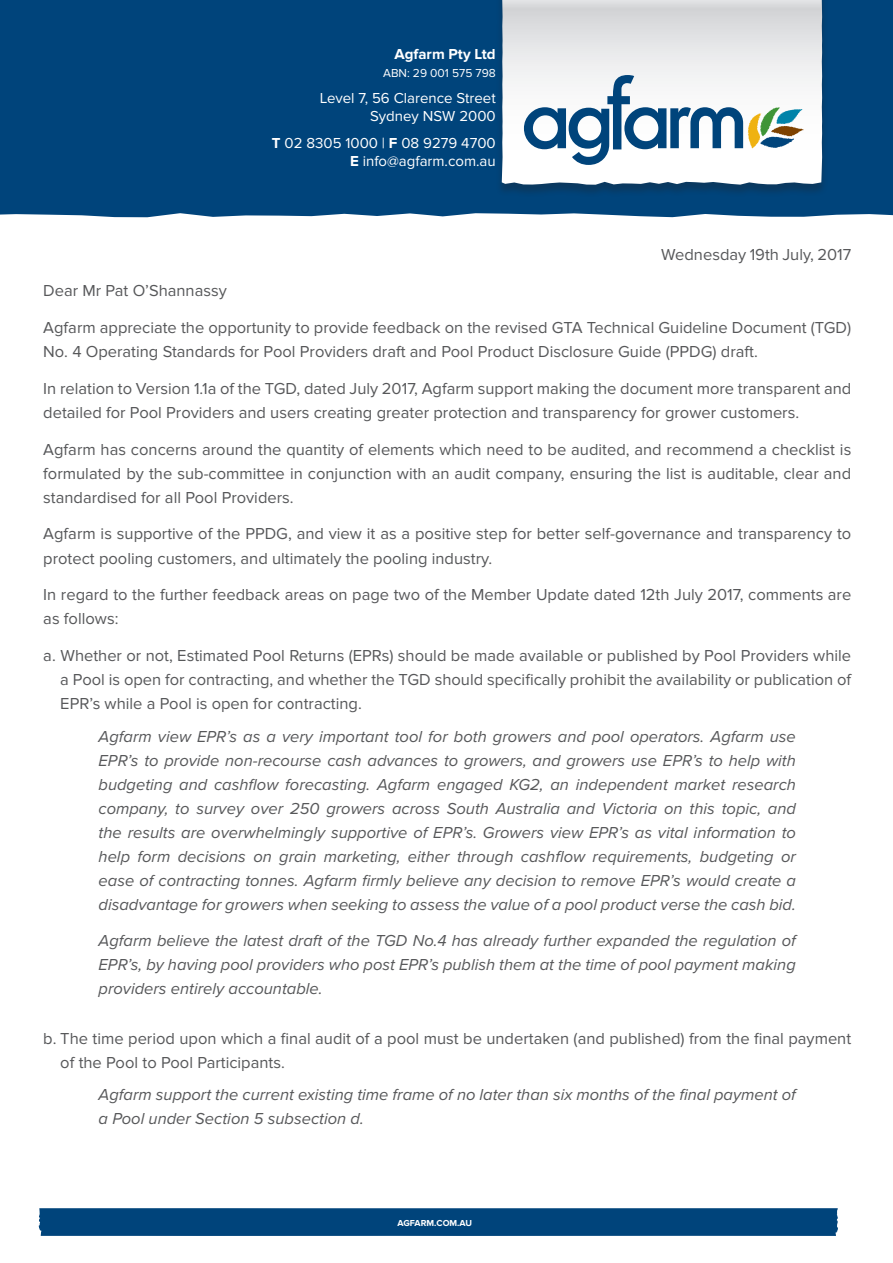
<style>
.page{position:relative;width:893px;height:1263px;background:#fff}
.page>*{position:absolute;margin:0;border:0;box-sizing:border-box;transform-origin:0 0}
.Body{font:16.5px/24px "Proxima Nova";color:#57585a}
.Body_indent{font:italic 16.5px/24px "Proxima Nova";color:#57585a;text-align:justify}
.t1{font:15px/18px "Proxima Nova";color:#fff;text-align:right}
.t2{font:700 15px "Proxima Nova";color:#fff}
.t3{font:12px "Proxima Nova";color:#fff}
.t4{font:700 9px "Proxima Nova";color:#fff}
.s1{font-weight:700}
</style>
<div class="page">
<div style="left:0;top:0;width:893px;height:217px;background:#00447b"></div>
<div style="left:496px;top:0;width:332px;height:197px;background:#231f20;opacity:.3"></div>
<svg style="left:502px;top:0;width:320px;height:185px"></svg>
<svg style="left:524px;top:75px;width:280px;height:90px"></svg>
<svg style="left:38px;top:1208px;width:800px;height:28px;background:#04477d"></svg>
<p class="t2" style="left:394px;top:45px;width:103px">Agfarm Pty Ltd</p>
<p class="t3" style="left:383px;top:66px;width:114px">ABN: 29 001 575 798</p>
<p class="t1" style="left:320px;top:89px;width:178px">Level 7, 56 Clarence Street<br>Sydney NSW 2000</p>
<p class="t1" style="left:272px;top:134px;width:225px"><span class="s1">T</span> 02 8305 1000 | <span class="s1">F</span> 08 9279 4700<br><span class="s1">E</span> info@agfarm.com.au</p>
<p class="Body" style="left:661px;top:242px;width:192px">Wednesday 19th July, 2017</p>
<p class="Body" style="left:43px;top:279px;width:185px">Dear Mr Pat O’Shannassy</p>
<p class="Body" style="left:43px;top:316px;width:809px">Agfarm appreciate the opportunity to provide feedback on the revised GTA Technical Guideline Document (TGD)<br>No. 4 Operating Standards for Pool Providers draft and Pool Product Disclosure Guide (PPDG) draft.</p>
<p class="Body" style="left:43px;top:377px;width:809px">In relation to Version 1.1a of the TGD, dated July 2017, Agfarm support making the document more transparent and detailed for Pool Providers and users creating greater protection and transparency for grower customers.</p>
<p class="Body" style="left:43px;top:437px;width:809px;text-align:justify">Agfarm has concerns around the quantity of elements which need to be audited, and recommend a checklist is formulated by the sub-committee in conjunction with an audit company, ensuring the list is auditable, clear and standardised for all Pool Providers.</p>
<p class="Body" style="left:43px;top:522px;width:809px">Agfarm is supportive of the PPDG, and view it as a positive step for better self-governance and transparency to protect pooling customers, and ultimately the pooling industry.</p>
<p class="Body" style="left:43px;top:583px;width:809px">In regard to the further feedback areas on page two of the Member Update dated 12th July 2017, comments are as follows:</p>
<p class="Body" style="left:60px;top:644px;width:792px;text-align:justify;text-indent:-17px">a. Whether or not, Estimated Pool Returns (EPRs) should be made available or published by Pool Providers while a Pool is open for contracting, and whether the TGD should specifically prohibit the availability or publication of EPR’s while a Pool is open for contracting.</p>
<p class="Body_indent" style="left:99px;top:724px;width:699px">Agfarm view EPR’s as a very important tool for both growers and pool operators. Agfarm use EPR’s to provide non-recourse cash advances to growers, and growers use EPR’s to help with budgeting and cashflow forecasting. Agfarm engaged KG2, an independent market research company, to survey over 250 growers across South Australia and Victoria on this topic, and the results are overwhelmingly supportive of EPR’s. Growers view EPR’s as vital information to help form decisions on grain marketing, either through cashflow requirements, budgeting or ease of contracting tonnes. Agfarm firmly believe any decision to remove EPR’s would create a disadvantage for growers when seeking to assess the value of a pool product verse the cash bid.</p>
<p class="Body_indent" style="left:99px;top:929px;width:699px">Agfarm believe the latest draft of the TGD No.4 has already further expanded the regulation of EPR’s, by having pool providers who post EPR’s publish them at the time of pool payment making providers entirely accountable.</p>
<p class="Body" style="left:60px;top:1026px;width:792px;text-indent:-17px">b. The time period upon which a final audit of a pool must be undertaken (and published) from the final payment of the Pool to Pool Participants.</p>
<p class="Body_indent" style="left:99px;top:1083px;width:699px">Agfarm support the current existing time frame of no later than six months of the final payment of a Pool under Section 5 subsection d.</p>
<p class="t4" style="left:397px;top:1217px;width:76px">AGFARM.COM.AU</p>
</div>
